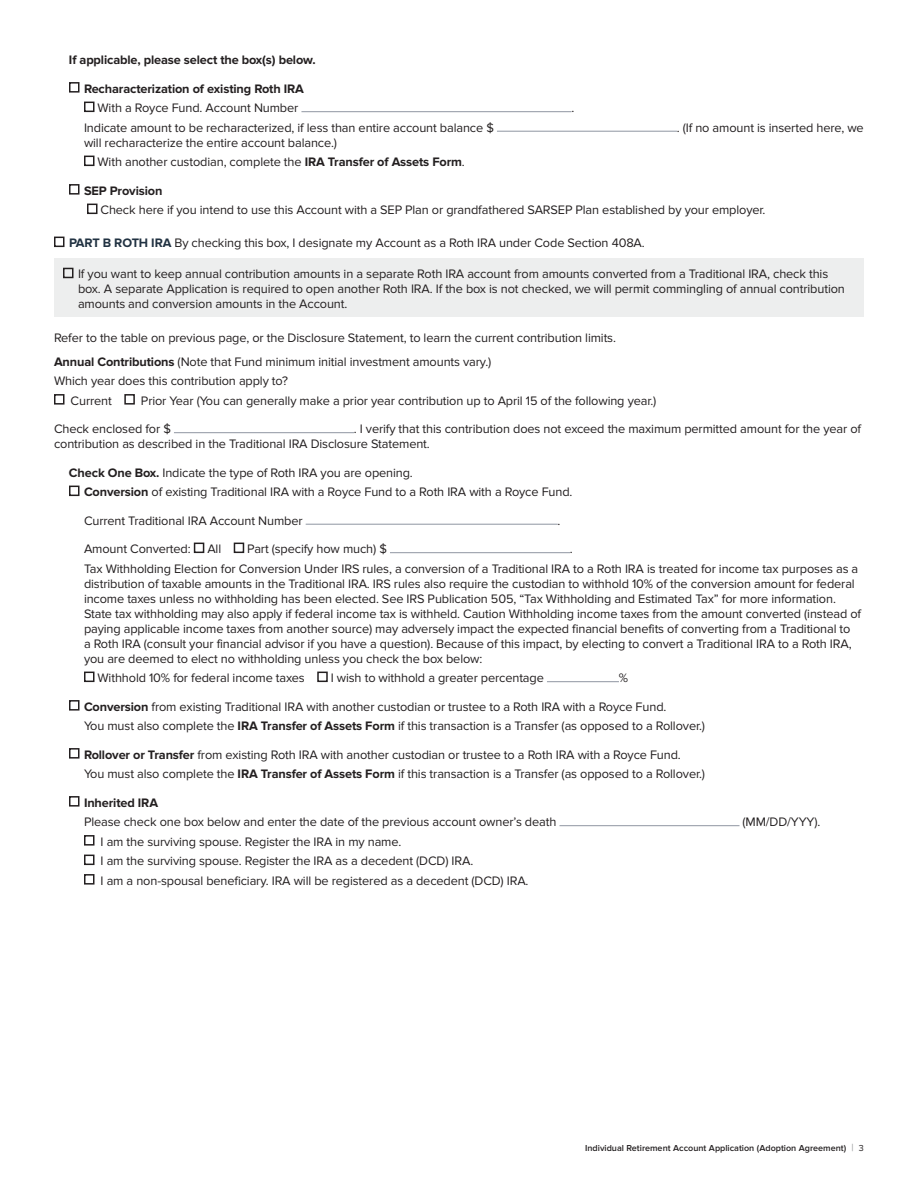
<style>
.page{position:relative;width:918px;height:1188px;background:#fff}
.page>*{position:absolute;margin:0;border:0;box-sizing:border-box;transform-origin:0 0}
.app_-_Body_Copy_8_5_10{font:12.75px/15px "Proxima Nova";letter-spacing:-.01em;color:#231f20}
.app_-_Body_Copy_8_5_10_space_before{font:12.75px/15px "Proxima Nova";letter-spacing:-.01em;color:#231f20}
.app_-_Body_Copy_8_5_10_no_space_before{font:12.75px "Proxima Nova";letter-spacing:-.01em;color:#231f20}
.app_-_Body_Copy_8_5_10_space_before-2{font:700 12.75px "Proxima Nova";letter-spacing:-.01em;color:#231f20}
.app_-_Body_Copy_8_5_10-2{font:700 12.75px "Proxima Nova";letter-spacing:-.01em;color:#231f20}
.t1{font:600 9px "Proxima Nova";color:#231f20}
.s1{font-weight:700}
.s2{font-weight:700;color:#213242}
.s3{font-weight:400;font-size:10.5px;color:#939598}
.s4{font-weight:400}
</style>
<div class="page">
<div style="left:69px;top:82px;width:11px;height:11px;border:2px solid #231f20"></div>
<div style="left:84px;top:102px;width:10px;height:10px;border:2px solid #231f20"></div>
<hr style="left:301px;top:111px;width:270px;height:1px;background:#8f95a1">
<hr style="left:497px;top:131px;width:180px;height:1px;background:#8f95a1">
<div style="left:84px;top:156px;width:10px;height:10px;border:2px solid #231f20"></div>
<div style="left:69px;top:184px;width:11px;height:11px;border:2px solid #231f20"></div>
<div style="left:87px;top:204px;width:11px;height:10px;border:2px solid #231f20"></div>
<div style="left:54px;top:237px;width:10px;height:10px;border:2px solid #231f20"></div>
<div style="left:54px;top:259px;width:810px;height:58px;background:#edeeee"></div>
<div style="left:63px;top:268px;width:11px;height:10px;border:2px solid #231f20"></div>
<div style="left:54px;top:394px;width:10px;height:11px;border:2px solid #231f20"></div>
<div style="left:124px;top:394px;width:11px;height:11px;border:2px solid #231f20"></div>
<hr style="left:174px;top:432px;width:180px;height:1px;background:#8f95a1">
<div style="left:69px;top:486px;width:11px;height:10px;border:2px solid #231f20"></div>
<hr style="left:306px;top:524px;width:252px;height:1px;background:#8f95a1">
<div style="left:194px;top:543px;width:10px;height:10px;border:2px solid #231f20"></div>
<div style="left:234px;top:543px;width:10px;height:10px;border:2px solid #231f20"></div>
<hr style="left:390px;top:552px;width:180px;height:1px;background:#8f95a1">
<div style="left:84px;top:672px;width:10px;height:10px;border:2px solid #231f20"></div>
<div style="left:317px;top:672px;width:11px;height:10px;border:2px solid #231f20"></div>
<hr style="left:547px;top:681px;width:72px;height:1px;background:#8f95a1">
<div style="left:69px;top:700px;width:11px;height:11px;border:2px solid #231f20"></div>
<div style="left:69px;top:748px;width:11px;height:11px;border:2px solid #231f20"></div>
<div style="left:69px;top:796px;width:11px;height:11px;border:2px solid #231f20"></div>
<hr style="left:560px;top:825px;width:180px;height:1px;background:#8f95a1">
<div style="left:84px;top:835px;width:10px;height:11px;border:2px solid #231f20"></div>
<div style="left:84px;top:855px;width:10px;height:10px;border:2px solid #231f20"></div>
<div style="left:84px;top:874px;width:10px;height:11px;border:2px solid #231f20"></div>
<p class="app_-_Body_Copy_8_5_10-2" style="left:69px;top:52px;width:248px">If applicable, please select the box(s) below.</p>
<p class="app_-_Body_Copy_8_5_10_space_before-2" style="left:84px;top:81px;width:221px">Recharacterization of existing Roth IRA</p>
<p class="app_-_Body_Copy_8_5_10" style="left:98px;top:101px;width:202px">With a Royce Fund. Account Number</p>
<p class="app_-_Body_Copy_8_5_10" style="left:571px;top:101px;width:4px">.</p>
<p class="app_-_Body_Copy_8_5_10" style="left:84px;top:120px;width:411px">Indicate amount to be recharacterized, if less than entire account balance $</p>
<p class="app_-_Body_Copy_8_5_10" style="left:677px;top:120px;width:188px">. (If no amount is inserted here, we</p>
<p class="app_-_Body_Copy_8_5_10" style="left:84px;top:135px;width:255px">will recharacterize the entire account balance.)</p>
<p class="app_-_Body_Copy_8_5_10" style="left:98px;top:155px;width:369px">With another custodian, complete the <span class="s1">IRA Transfer of Assets Form</span>.</p>
<p class="app_-_Body_Copy_8_5_10_space_before-2" style="left:84px;top:183px;width:80px">SEP Provision</p>
<p class="app_-_Body_Copy_8_5_10_no_space_before" style="left:101px;top:203px;width:666px">Check here if you intend to use this Account with a SEP Plan or grandfathered SARSEP Plan established by your employer.</p>
<p class="app_-_Body_Copy_8_5_10_space_before" style="left:69px;top:236px;width:577px"><span class="s2">PART B ROTH IRA</span> By checking this box, I designate my Account as a Roth IRA under Code Section 408A.</p>
<p class="app_-_Body_Copy_8_5_10" style="left:78px;top:267px;width:768px">If you want to keep annual contribution amounts in a separate Roth IRA account from amounts converted from a Traditional IRA, check this box. A separate Application is required to open another Roth IRA. If the box is not checked, we will permit commingling of annual contribution amounts and conversion amounts in the Account.</p>
<p class="app_-_Body_Copy_8_5_10_no_space_before" style="left:54px;top:330px;width:564px">Refer to the table on previous page, or the Disclosure Statement, to learn the current contribution limits.</p>
<p class="app_-_Body_Copy_8_5_10" style="left:54px;top:354px;width:439px"><span class="s1">Annual Contributions</span> (Note that Fund minimum initial investment amounts vary.)</p>
<p class="app_-_Body_Copy_8_5_10" style="left:54px;top:374px;width:236px">Which year does this contribution apply to?</p>
<p class="app_-_Body_Copy_8_5_10" style="left:71px;top:393px;width:43px">Current</p>
<p class="app_-_Body_Copy_8_5_10" style="left:141px;top:393px;width:517px">Prior Year (You can generally make a prior year contribution up to April 15 of the following year.)</p>
<p class="app_-_Body_Copy_8_5_10_space_before" style="left:54px;top:422px;width:118px">Check enclosed for $</p>
<p class="app_-_Body_Copy_8_5_10_space_before" style="left:54px;top:422px;width:809px;text-indent:300px">. I verify that this contribution does not exceed the maximum permitted amount for the year of contribution as described in the Traditional IRA Disclosure Statement.</p>
<p class="app_-_Body_Copy_8_5_10_space_before" style="left:69px;top:465px;width:345px"><span class="s1">Check One Box.</span> Indicate the type of Roth IRA you are opening.</p>
<p class="app_-_Body_Copy_8_5_10" style="left:84px;top:485px;width:490px"><span class="s1">Conversion</span> of existing Traditional IRA with a Royce Fund to a Roth IRA with a Royce Fund.</p>
<p class="app_-_Body_Copy_8_5_10_space_before" style="left:84px;top:513px;width:220px">Current Traditional IRA Account Number</p>
<p class="app_-_Body_Copy_8_5_10_space_before" style="left:558px;top:513px;width:4px">.</p>
<p class="app_-_Body_Copy_8_5_10_space_before" style="left:84px;top:542px;width:108px">Amount Converted:</p>
<p class="app_-_Body_Copy_8_5_10_space_before" style="left:207px;top:542px;width:15px">All</p>
<p class="app_-_Body_Copy_8_5_10_space_before" style="left:247px;top:542px;width:141px">Part (specify how much) $</p>
<p class="app_-_Body_Copy_8_5_10_space_before" style="left:570px;top:542px;width:4px">.</p>
<p class="app_-_Body_Copy_8_5_10" style="left:84px;top:561px;width:779px">Tax Withholding Election for Conversion Under IRS rules, a conversion of a Traditional IRA to a Roth IRA is treated for income tax purposes as a distribution of taxable amounts in the Traditional IRA. IRS rules also require the custodian to withhold 10% of the conversion amount for federal income taxes unless no withholding has been elected. See IRS Publication 505, “Tax Withholding and Estimated Tax” for more information.<br>State tax withholding may also apply if federal income tax is withheld. Caution Withholding income taxes from the amount converted (instead of paying applicable income taxes from another source) may adversely impact the expected financial benefits of converting from a Traditional to<br>a Roth IRA (consult your financial advisor if you have a question). Because of this impact, by electing to convert a Traditional IRA to a Roth IRA, you are deemed to elect no withholding unless you check the box below:</p>
<p class="app_-_Body_Copy_8_5_10" style="left:98px;top:671px;width:209px">Withhold 10% for federal income taxes</p>
<p class="app_-_Body_Copy_8_5_10" style="left:331px;top:671px;width:215px">I wish to withhold a greater percentage</p>
<p class="app_-_Body_Copy_8_5_10" style="left:619px;top:671px;width:11px">%</p>
<p class="app_-_Body_Copy_8_5_10_space_before" style="left:84px;top:699px;width:584px"><span class="s1">Conversion</span> from existing Traditional IRA with another custodian or trustee to a Roth IRA with a Royce Fund.</p>
<p class="app_-_Body_Copy_8_5_10" style="left:84px;top:719px;width:623px">You must also complete the <span class="s1">IRA Transfer of Assets Form</span> if this transaction is a Transfer (as opposed to a Rollover.)</p>
<p class="app_-_Body_Copy_8_5_10_space_before" style="left:84px;top:747px;width:598px"><span class="s1">Rollover or Transfer</span> from existing Roth IRA with another custodian or trustee to a Roth IRA with a Royce Fund.</p>
<p class="app_-_Body_Copy_8_5_10" style="left:84px;top:767px;width:623px">You must also complete the <span class="s1">IRA Transfer of Assets Form</span> if this transaction is a Transfer (as opposed to a Rollover.)</p>
<p class="app_-_Body_Copy_8_5_10_space_before-2" style="left:84px;top:795px;width:76px">Inherited IRA</p>
<p class="app_-_Body_Copy_8_5_10" style="left:84px;top:815px;width:474px">Please check one box below and enter the date of the previous account owner’s death</p>
<p class="app_-_Body_Copy_8_5_10" style="left:743px;top:815px;width:79px">(MM/DD/YYY).</p>
<p class="app_-_Body_Copy_8_5_10" style="left:101px;top:834px;width:302px">I am the surviving spouse. Register the IRA in my name.</p>
<p class="app_-_Body_Copy_8_5_10" style="left:101px;top:854px;width:374px">I am the surviving spouse. Register the IRA as a decedent (DCD) IRA.</p>
<p class="app_-_Body_Copy_8_5_10" style="left:101px;top:873px;width:429px">I am a non-spousal beneficiary. IRA will be registered as a decedent (DCD) IRA.</p>
<p class="t1" style="left:585px;top:1143px;width:280px">Individual Retirement Account Application (Adoption Agreement) <span class="s3">|</span> <span class="s4">3</span></p>
</div>
